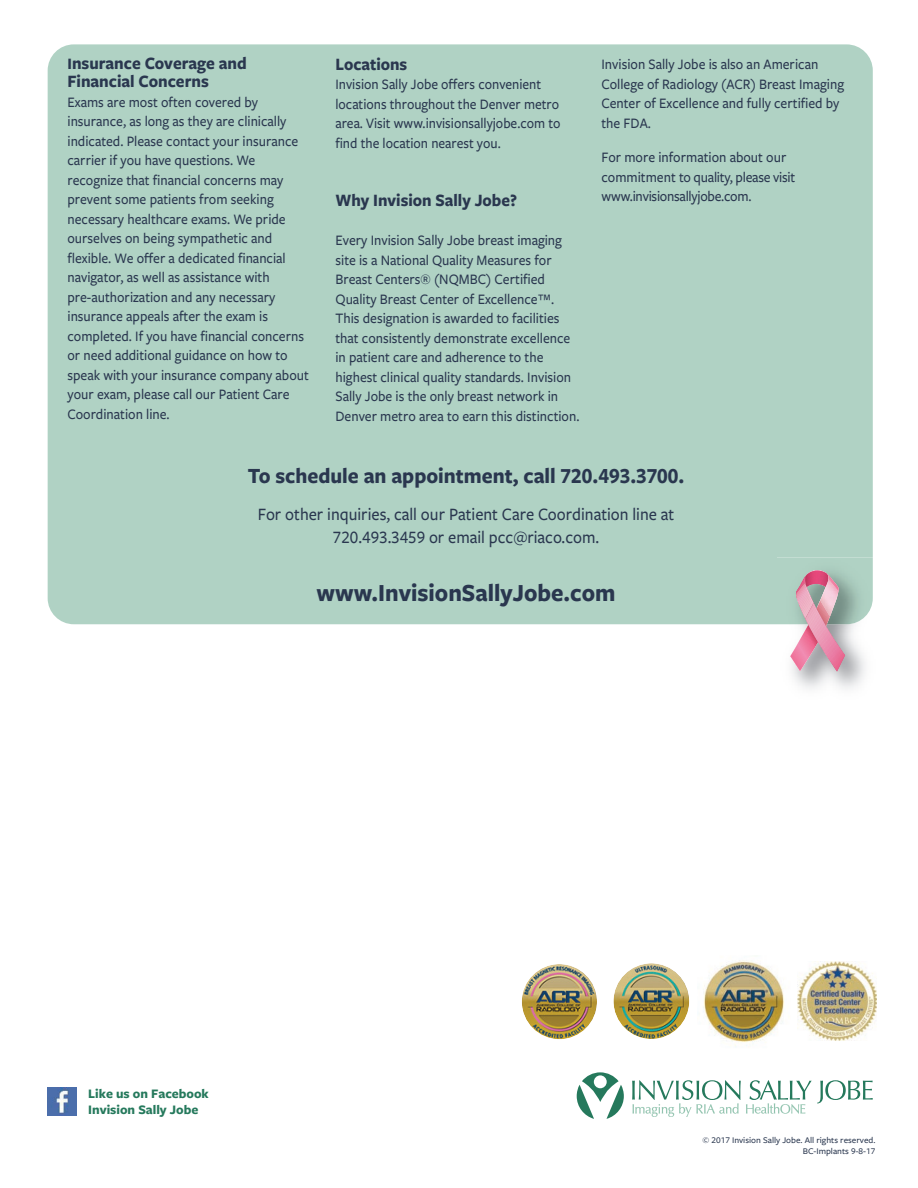
<style>
.page{position:relative;width:918px;height:1188px;background:#fff}
.page>*{position:absolute;margin:0;border:0;box-sizing:border-box;transform-origin:0 0}
.t1{font:700 25.5px "Freight Sans LF Pro";color:#2a374f;scale:.94 1}
.t2{font:700 22.5px "Freight Sans LF Pro";color:#2a374f;scale:.94 1}
.t3{font:500 18px/22.5px "Freight Sans LF Pro";color:#2a374f;text-align:center;scale:.94 1}
.t4{font:700 18px/18px "Freight Sans LF Pro";color:#2a374f;scale:.94 1}
.t5{font:700 18px "Freight Sans LF Pro";color:#2a374f;scale:.93 1}
.t6{font:500 15px/19.5px "Freight Sans LF Pro";color:#2a374f;scale:.94 1}
.t7{font:500 15px/19.5px "Freight Sans LF Pro";color:#2a374f;scale:.93 1}
.t8{font:500 15px/19.5px "Freight Sans LF Pro";letter-spacing:-.02em;color:#2a374f;scale:.94 1}
.t9{font:700 13.5px/16.2px "Freight Sans LF Pro";color:#25795c}
.t10{font:500 9px/10.8px "Freight Sans LF Pro";color:#2a374f;text-align:right}
.s1{font-size:16.5px}
</style>
<div class="page">
<div style="left:48px;top:44px;width:825px;height:580px;background:#b0d2c4"></div>
<img style="left:48px;top:1087px;width:29px;height:29px">
<svg style="left:577px;top:1072px;width:47px;height:47px"></svg>
<svg style="left:632px;top:1080px;width:241px;height:37px"></svg>
<img style="left:797px;top:961px;width:80px;height:80px">
<img style="left:703px;top:960px;width:81px;height:86px">
<img style="left:614px;top:963px;width:75px;height:76px;border-radius:50%">
<img style="left:522px;top:964px;width:75px;height:75px;border-radius:50%">
<img style="left:777px;top:558px;width:96px;height:66px">
<svg style="left:790px;top:566px;width:55px;height:106px;background:#c9a6b1"></svg>
<img style="left:821px;top:580px;width:17px;height:36px">
<img style="left:821px;top:580px;width:8px;height:22px">
<img style="left:822px;top:582px;width:1px;height:22px">
<img style="left:823px;top:583px;width:1px;height:22px">
<img style="left:824px;top:584px;width:9px;height:23px">
<img style="left:825px;top:585px;width:9px;height:24px">
<img style="left:826px;top:586px;width:8px;height:24px">
<img style="left:827px;top:588px;width:1px;height:24px">
<img style="left:828px;top:589px;width:1px;height:25px">
<img style="left:829px;top:590px;width:9px;height:26px">
<p class="t4" style="left:68px;top:54px;width:192px"><span class="s1">I</span>nsurance Coverage and<br>Financial Concerns</p>
<p class="t6" style="left:68px;top:94px;width:258px">Exams are most often covered by insurance, as long as they are clinically indicated. Please contact your insurance carrier if you have questions. We recognize that financial concerns may prevent some patients from seeking necessary healthcare exams. We pride ourselves on being sympathetic and flexible. We offer a dedicated financial navigator, as well as assistance with pre-authorization and any necessary insurance appeals after the exam is completed. If you have financial concerns or need additional guidance on how to speak with your insurance company about your exam, please call our Patient Care Coordination line.</p>
<p class="t5" style="left:336px;top:53px;width:79px">Locations</p>
<p class="t7" style="left:336px;top:76px;width:243px">Invision Sally Jobe offers convenient locations throughout the Denver metro area. Visit www.invisionsallyjobe.com to find the location nearest you.</p>
<p class="t5" style="left:336px;top:190px;width:197px">Why Invision Sally Jobe?</p>
<p class="t6" style="left:336px;top:232px;width:261px">Every Invision Sally Jobe breast imaging site is a National Quality Measures for Breast Centers® (NQMBC) Certified Quality Breast Center of Excellence™.<br>This designation is awarded to facilities that consistently demonstrate excellence in patient care and adherence to the highest clinical quality standards. Invision Sally Jobe is the only breast network in Denver metro area to earn this distinction.</p>
<p class="t6" style="left:602px;top:56px;width:260px">Invision Sally Jobe is also an American College of Radiology (ACR) Breast Imaging Center of Excellence and fully certified by the FDA.</p>
<p class="t8" style="left:602px;top:149px;width:208px">For more information about our commitment to quality, please visit www.invisionsallyjobe.com.</p>
<h2 class="t2" style="left:248px;top:462px;width:466px">To schedule an appointment, call 720.493.3700.</h2>
<p class="t3" style="left:258px;top:505px;width:445px">For other inquiries, call our Patient Care Coordination line at<br>720.493.3459 or email pcc@riaco.com.</p>
<h1 class="t1" style="left:316px;top:578px;width:320px">www.InvisionSallyJobe.com</h1>
<p class="t9" style="left:88px;top:1085px;width:122px">Like us on Facebook<br>Invision Sally Jobe</p>
<p class="t10" style="left:702px;top:1136px;width:174px">© 2017 Invision Sally Jobe. All rights reserved.<br>BC-Implants 9-8-17</p>
</div>
